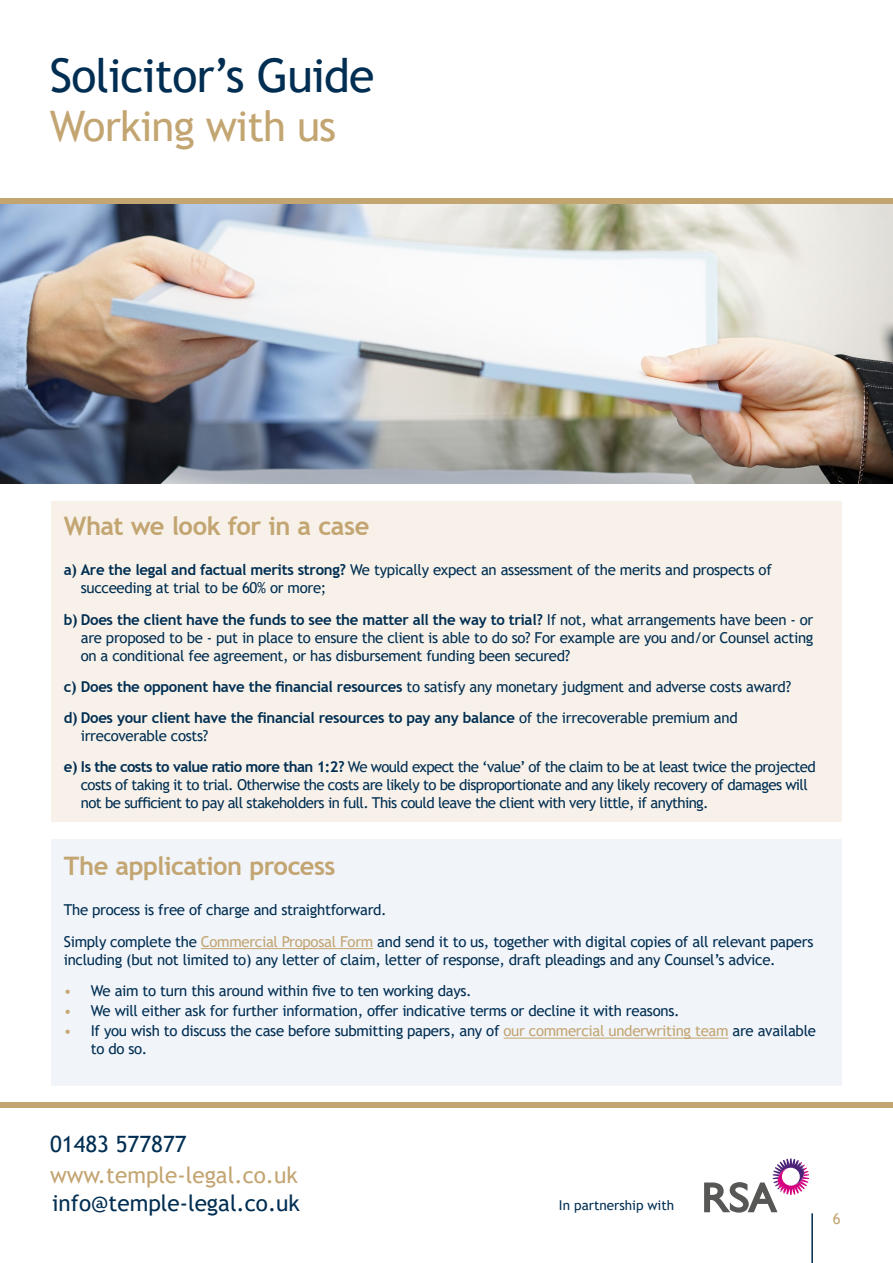
<style>
.page{position:relative;width:893px;height:1263px;background:#fff}
.page>*{position:absolute;margin:0;border:0;box-sizing:border-box;transform-origin:0 0}
.t1{font:46.5px "Trebuchet MS";letter-spacing:-.02em;color:#002e52}
.t2{font:42px "Trebuchet MS";letter-spacing:-.02em;color:#c3a572}
.t3{font:700 25.5px "Trebuchet MS";letter-spacing:-.02em;color:#c3a572}
.t4{font:22.5px "Trebuchet MS";color:#002e52}
.t5{font:22.5px "Trebuchet MS";color:#c3a572}
.t6{font:15px/18px "Trebuchet MS";letter-spacing:-.02em;color:#002e52}
.t7{font:15px/31.2px "Trebuchet MS";letter-spacing:-.04em;color:#002e52}
.t8{font:700 15px/31.2px "Trebuchet MS";letter-spacing:-.02em;color:#002e52}
.t9{font:15px "Trebuchet MS";color:#c3a572}
.t10{font:13.5px "Trebuchet MS";color:#002e52}
.s1{font-weight:700}
.s2{font-weight:400}
.s3{color:#c3a572}
.s4{color:#c7a874}
</style>
<div class="page">
<div style="left:51px;top:839px;width:791px;height:246px;background:#f1f4f9"></div>
<div style="left:51px;top:501px;width:791px;height:321px;background:#f7f1e9"></div>
<img style="left:0;top:204px;width:893px;height:279px">
<div style="left:0;top:199px;width:893px;height:5px;background:#c3a572"></div>
<hr style="left:201px;top:948px;width:172px;height:1px;background:#c3a572">
<hr style="left:504px;top:1038px;width:224px;height:1px;background:#c3a572">
<hr style="left:812px;top:1213px;width:1px;height:50px;background:#002e52">
<svg style="left:704px;top:1158px;width:105px;height:54px"></svg>
<div style="left:0;top:1102px;width:893px;height:5px;background:#c3a572"></div>
<h1 class="t1" style="left:50px;top:46px;width:326px">Solicitor’s Guide</h1>
<h2 class="t2" style="left:50px;top:100px;width:288px">Working with us</h2>
<h3 class="t3" style="left:64px;top:510px;width:307px">What we look for in a case</h3>
<p class="t6" style="left:81px;top:561px;width:693px;text-indent:-17px"><span class="s1">a) Are the legal and factual merits strong?</span> We typically expect an assessment of the merits and prospects of succeeding at trial to be 60% or more;</p>
<p class="t6" style="left:81px;top:610px;width:734px;text-align:justify;text-indent:-17px"><span class="s1">b) Does the client have the funds to see the matter all the way to trial?</span> If not, what arrangements have been - or are proposed to be - put in place to ensure the client is able to do so? For example are you and/or Counsel acting on a conditional fee agreement, or has disbursement funding been secured?</p>
<p class="t8" style="left:64px;top:671px;width:729px">c) Does the opponent have the financial resources <span class="s2">to satisfy any monetary judgment and adverse costs award? </span>d) Does your client have the financial resources to pay any balance <span class="s2">of the irrecoverable premium and</span></p>
<p class="t7" style="left:64px;top:720px;width:754px;text-indent:17px">irrecoverable costs?<br><span class="s1">e) Is the costs to value ratio more than 1:2?</span> We would expect the ‘value’ of the claim to be at least twice the projected</p>
<p class="t7" style="left:81px;top:776px;width:729px;line-height:18px">costs of taking it to trial. Otherwise the costs are likely to be disproportionate and any likely recovery of damages will not be sufficient to pay all stakeholders in full. This could leave the client with very little, if anything.</p>
<h3 class="t3" style="left:64px;top:850px;width:273px">The application process</h3>
<p class="t6" style="left:64px;top:894px;width:751px;line-height:31.2px">The process is free of charge and straightforward.<br>Simply complete the <span class="s3">Commercial Proposal Form</span> and send it to us, together with digital copies of all relevant papers</p>
<p class="t6" style="left:64px;top:950px;width:713px">including (but not limited to) any letter of claim, letter of response, draft pleadings and any Counsel’s advice.</p>
<p class="t6" style="left:64px;top:981px;width:409px"><span class="s4">•</span> We aim to turn this around within five to ten working days.</p>
<p class="t6" style="left:64px;top:1002px;width:617px"><span class="s4">•</span> We will either ask for further information, offer indicative terms or decline it with reasons.</p>
<p class="t6" style="left:91px;top:1022px;width:727px;text-indent:-27px"><span class="s4">•</span> If you wish to discuss the case before submitting papers, any of <span class="s3">our commercial underwriting team</span> are available to do so.</p>
<h3 class="t4" style="left:50px;top:1130px;width:138px">01483 577877</h3>
<h3 class="t5" style="left:50px;top:1160px;width:249px">www.temple-legal.co.uk</h3>
<h3 class="t4" style="left:52px;top:1189px;width:249px">info@temple-legal.co.uk</h3>
<p class="t10" style="left:559px;top:1197px;width:117px">In partnership with</p>
<p class="t9" style="left:833px;top:1209px;width:9px">6</p>
</div>
